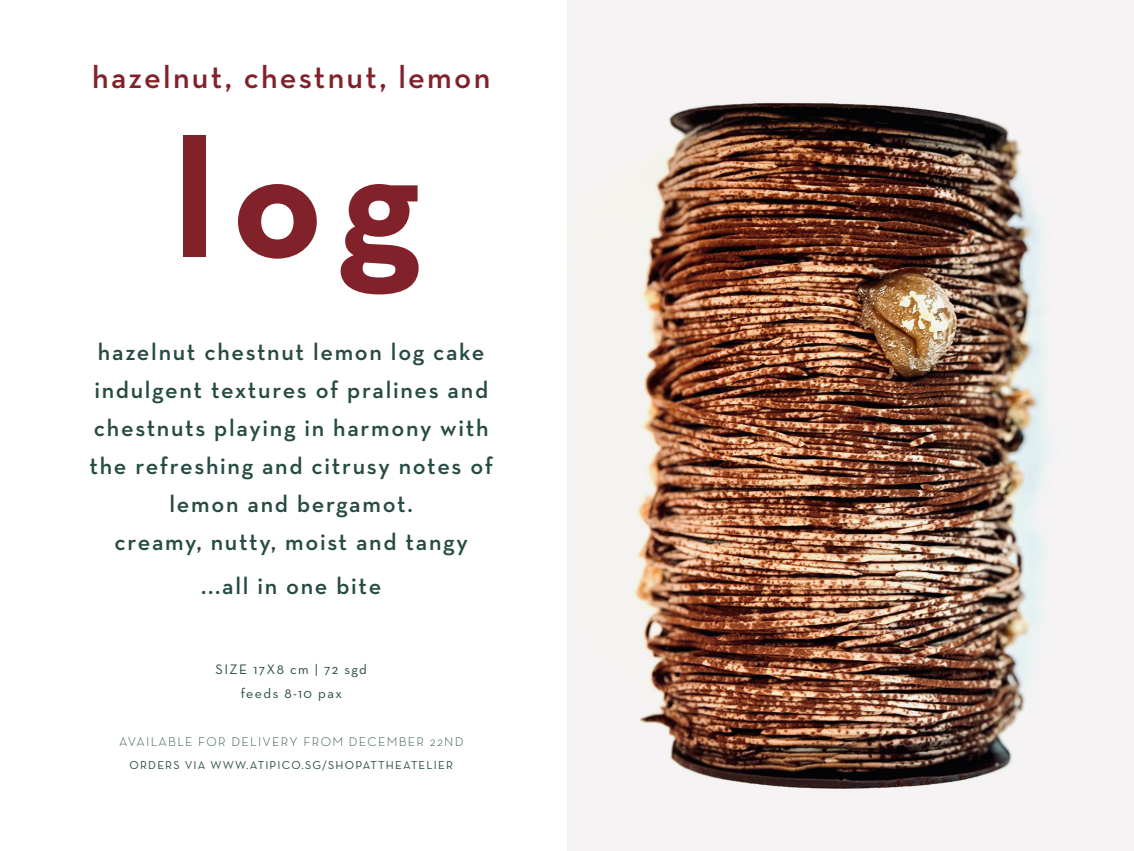
<style>
.page{position:relative;width:1134px;height:851px;background:#fff}
.page>*{position:absolute;margin:0;border:0;box-sizing:border-box;transform-origin:0 0}
.t1{font:700 168px "Neutra Text TF";color:#81222a}
.COVER_PAGE_TITLE{font:600 32px "Neutra Text";letter-spacing:.07em;color:#81222a}
.COVER_PAGE_TITLE-2{font:600 24px/38px "Neutra Text";letter-spacing:.07em;color:#264b43;text-align:center}
.COVER_PAGE_TITLE-3{font:14px "Neutra Text";letter-spacing:.1em;color:#264b43}
.t2{font:300 12.8px "Neutra Text";letter-spacing:.1em;color:#264b43}
.t3{font:11.6px "Neutra Text";letter-spacing:.1em;color:#264b43}
</style>
<div class="page">
<img style="left:567px;top:0;width:567px;height:850px">
<p class="COVER_PAGE_TITLE" style="left:92px;top:57px;width:400px">hazelnut, chestnut, lemon</p>
<p class="t1" style="left:173px;top:95px;width:249px">log</p>
<p class="COVER_PAGE_TITLE-2" style="left:98px;top:332px;width:388px">hazelnut chestnut lemon log cake</p>
<p class="COVER_PAGE_TITLE-2" style="left:89px;top:370px;width:405px">indulgent textures of pralines and chestnuts playing in harmony with the refreshing and citrusy notes of lemon and bergamot.</p>
<p class="COVER_PAGE_TITLE-2" style="left:115px;top:522px;width:355px">creamy, nutty, moist and tangy</p>
<p class="COVER_PAGE_TITLE-2" style="left:201px;top:566px;width:182px">...all in one bite</p>
<p class="COVER_PAGE_TITLE-3" style="left:216px;top:661px;width:153px">SIZE 17X8 cm | 72 sgd</p>
<p class="COVER_PAGE_TITLE-3" style="left:241px;top:685px;width:103px">feeds 8-10 pax</p>
<p class="t2" style="left:119px;top:733px;width:346px">AVAILABLE FOR DELIVERY FROM DECEMBER 22ND</p>
<p class="t3" style="left:130px;top:757px;width:325px">ORDERS VIA WWW.ATIPICO.SG/SHOPATTHEATELIER</p>
</div>
